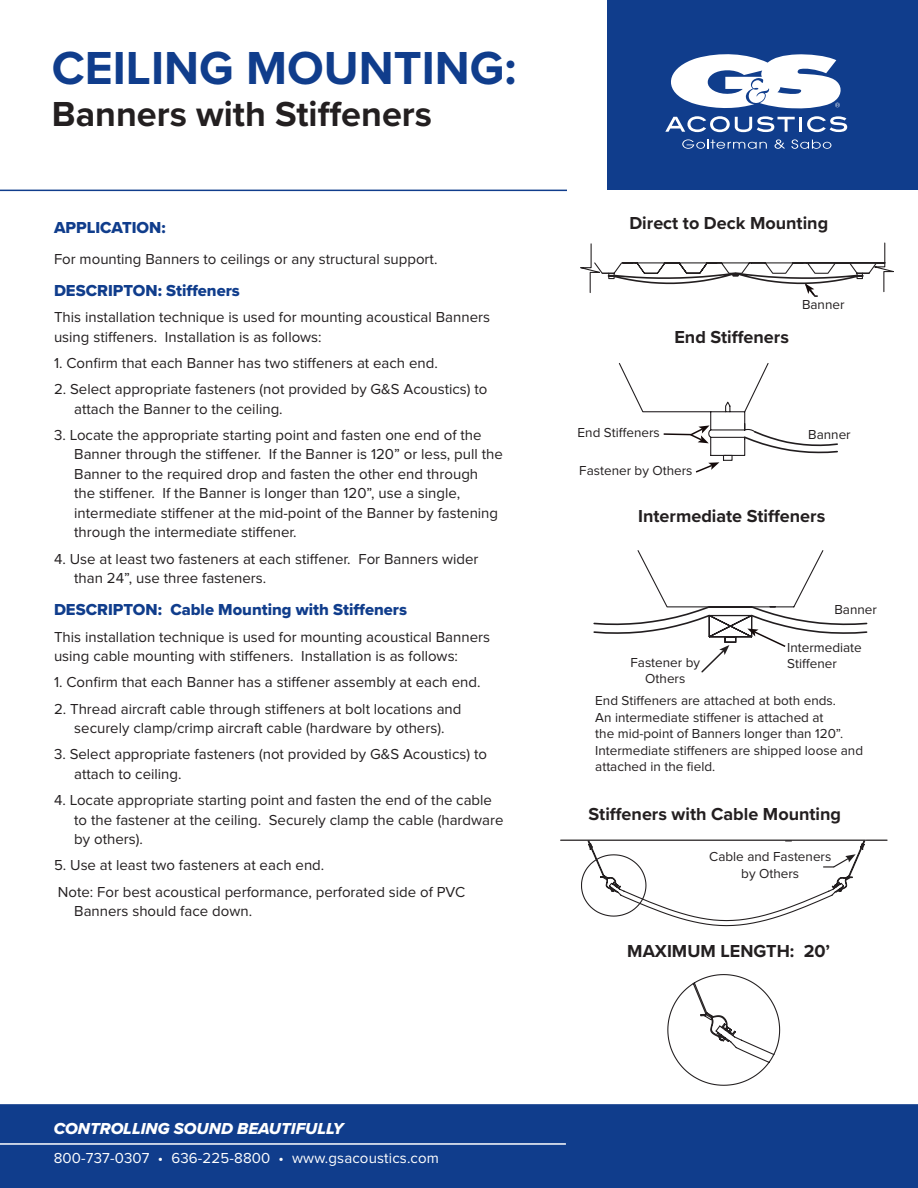
<style>
.page{position:relative;width:918px;height:1188px;background:#fff}
.page>*{position:absolute;margin:0;border:0;box-sizing:border-box;transform-origin:0 0}
.t1{font:700 48px "Proxima Nova";color:#103d8c}
.t2{font:700 36px "Proxima Nova";color:#231f20}
.t3{font:700 18px "Proxima Nova";color:#231f20}
.t4{font:16.5px "Proxima Nova Extrabld";color:#103d8c}
.t5{font:16.5px "Proxima Nova Extrabld It";color:#fff}
.t6{font:15px/19.5px "Proxima Nova";color:#231f20}
.t7{font:15px "Proxima Nova";letter-spacing:.01em;color:#fff}
.t8{font:13.5px/16.5px "Proxima Nova";color:#231f20}
</style>
<div class="page">
<div style="left:0;top:1104px;width:918px;height:84px;background:#103d8c"></div>
<div style="left:607px;top:0;width:311px;height:190px;background:#103d8c"></div>
<svg style="left:682px;top:139px;width:85px;height:10px"></svg>
<svg style="left:775px;top:139px;width:10px;height:10px"></svg>
<svg style="left:791px;top:139px;width:40px;height:10px"></svg>
<svg style="left:665px;top:116px;width:130px;height:16px"></svg>
<hr style="left:799px;top:117px;width:3px;height:15px;background:#fff">
<svg style="left:807px;top:116px;width:40px;height:16px"></svg>
<svg style="left:671px;top:54px;width:170px;height:55px"></svg>
<hr style="left:0;top:1143px;width:566px;height:2px;background:#fff">
<hr style="left:0;top:190px;width:567px;height:1px;background:#103d8c">
<hr style="left:561px;top:840px;width:304px;height:1px;background:#231f20">
<svg style="left:667px;top:974px;width:114px;height:112px"></svg>
<svg style="left:580px;top:840px;width:307px;height:87px"></svg>
<svg style="left:580px;top:242px;width:314px;height:55px"></svg>
<svg style="left:618px;top:363px;width:220px;height:110px"></svg>
<svg style="left:593px;top:550px;width:275px;height:123px"></svg>
<h1 class="t1" style="left:52px;top:33px;width:466px">CEILING MOUNTING:</h1>
<h2 class="t2" style="left:52px;top:88px;width:382px">Banners with Stiffeners</h2>
<p class="t4" style="left:54px;top:215px;width:113px">APPLICATION:</p>
<p class="t6" style="left:54px;top:249px;width:385px">For mounting Banners to ceilings or any structural support.</p>
<p class="t4" style="left:54px;top:278px;width:187px">DESCRIPTON: Stiffeners</p>
<p class="t6" style="left:54px;top:308px;width:438px">This installation technique is used for mounting acoustical Banners using stiffeners. Installation is as follows:</p>
<p class="t6" style="left:54px;top:353px;width:385px">1. Confirm that each Banner has two stiffeners at each end.</p>
<p class="t6" style="left:74px;top:380px;width:415px;text-indent:-20px">2. Select appropriate fasteners (not provided by G&amp;S Acoustics) to attach the Banner to the ceiling.</p>
<p class="t6" style="left:74px;top:425px;width:430px;text-indent:-20px">3. Locate the appropriate starting point and fasten one end of the Banner through the stiffener. If the Banner is 120” or less, pull the Banner to the required drop and fasten the other end through the stiffener. If the Banner is longer than 120”, use a single, intermediate stiffener at the mid-point of the Banner by fastening through the intermediate stiffener.</p>
<p class="t6" style="left:74px;top:549px;width:406px;text-indent:-20px">4. Use at least two fasteners at each stiffener. For Banners wider than 24”, use three fasteners.</p>
<p class="t4" style="left:54px;top:598px;width:355px">DESCRIPTON: Cable Mounting with Stiffeners</p>
<p class="t6" style="left:54px;top:627px;width:438px">This installation technique is used for mounting acoustical Banners using cable mounting with stiffeners. Installation is as follows:</p>
<p class="t6" style="left:54px;top:673px;width:428px">1. Confirm that each Banner has a stiffener assembly at each end.</p>
<p class="t6" style="left:54px;top:699px;width:409px;text-align:center">2. Thread aircraft cable through stiffeners at bolt locations and securely clamp/crimp aircraft cable (hardware by others).</p>
<p class="t6" style="left:74px;top:745px;width:414px;text-indent:-20px">3. Select appropriate fasteners (not provided by G&amp;S Acoustics) to attach to ceiling.</p>
<p class="t6" style="left:74px;top:791px;width:431px;text-indent:-20px">4. Locate appropriate starting point and fasten the end of the cable to the fastener at the ceiling. Securely clamp the cable (hardware by others).</p>
<p class="t6" style="left:54px;top:852px;width:413px;line-height:26.2px">5. Use at least two fasteners at each end.<br>Note: For best acoustical performance, perforated side of PVC</p>
<p class="t6" style="left:74px;top:902px;width:179px">Banners should face down.</p>
<p class="t3" style="left:629px;top:210px;width:200px">Direct to Deck Mounting</p>
<p class="t3" style="left:674px;top:324px;width:116px">End Stiffeners</p>
<p class="t8" style="left:802px;top:297px;width:44px">Banner</p>
<p class="t8" style="left:578px;top:424px;width:84px">End Stiffeners</p>
<p class="t8" style="left:808px;top:427px;width:44px">Banner</p>
<p class="t8" style="left:579px;top:462px;width:115px">Fastener by Others</p>
<p class="t3" style="left:638px;top:503px;width:189px">Intermediate Stiffeners</p>
<p class="t8" style="left:834px;top:601px;width:44px">Banner</p>
<p class="t8" style="left:787px;top:639px;width:76px">Intermediate</p>
<p class="t8" style="left:630px;top:654px;width:71px">Fastener by</p>
<p class="t8" style="left:787px;top:656px;width:51px">Stiffener</p>
<p class="t8" style="left:595px;top:668px;width:242px;line-height:22px;text-indent:50px">Others<br>End Stiffeners are attached at both ends.</p>
<p class="t8" style="left:595px;top:709px;width:269px">An intermediate stiffener is attached at<br>the mid-point of Banners longer than 120”.<br>Intermediate stiffeners are shipped loose and attached in the field.</p>
<p class="t3" style="left:589px;top:800px;width:254px">Stiffeners with Cable Mounting</p>
<p class="t8" style="left:709px;top:849px;width:124px;text-align:center">Cable and Fasteners by Others</p>
<p class="t3" style="left:627px;top:938px;width:204px">MAXIMUM LENGTH: 20’</p>
<p class="t5" style="left:54px;top:1116px;width:291px">CONTROLLING SOUND BEAUTIFULLY</p>
<p class="t7" style="left:54px;top:1150px;width:387px">800-737-0307 • 636-225-8800 • www.gsacoustics.com</p>
</div>
